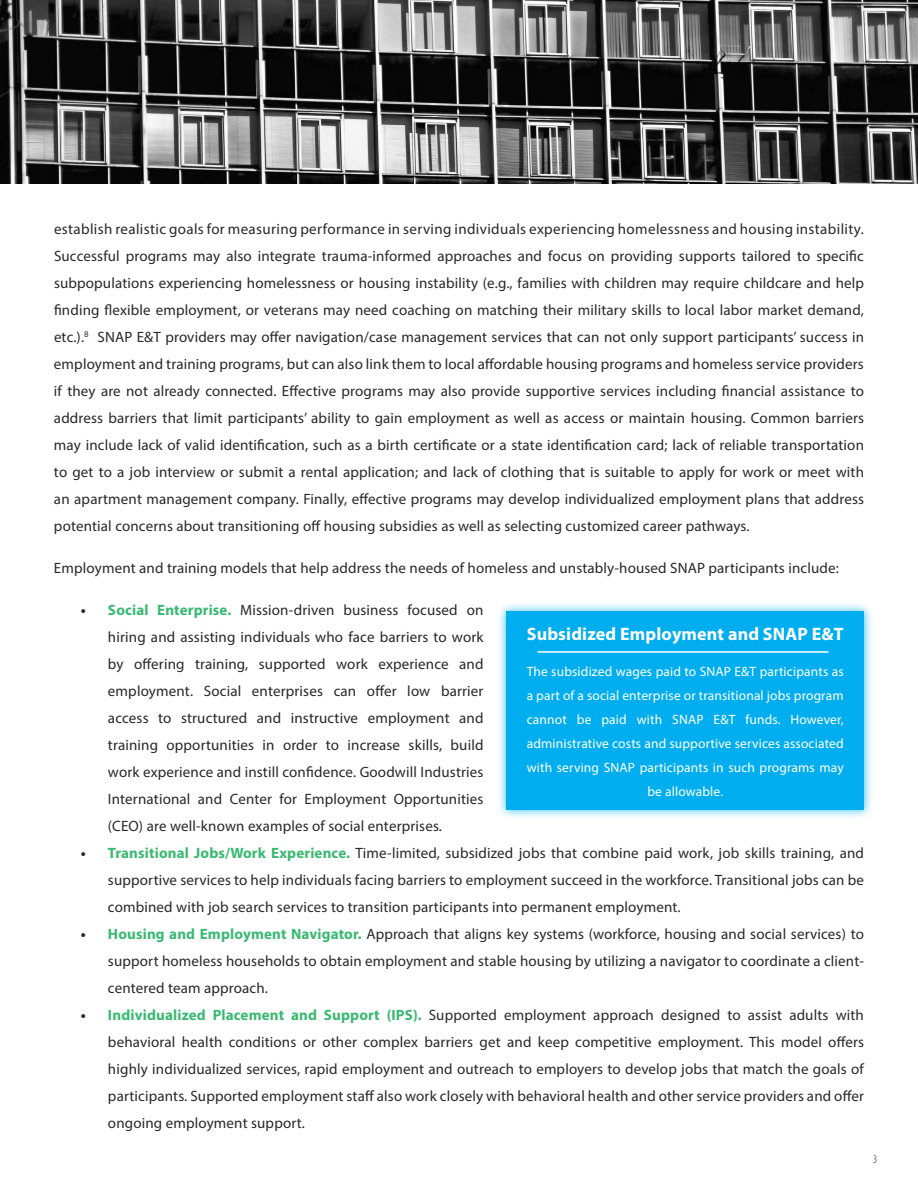
<style>
.page{position:relative;width:918px;height:1188px;background:#fff}
.page>*{position:absolute;margin:0;border:0;box-sizing:border-box;transform-origin:0 0}
.t1{font:700 18px "Myriad Pro";letter-spacing:.01em;color:#fff}
.t2{font:15px/27px "Myriad Pro";letter-spacing:.01em;color:#292829;text-align:justify}
.t3{font:13.5px/24px "Myriad Pro";letter-spacing:.01em;color:#fff;text-align:center}
.t4{font:condensed 12px "Myriad Pro";color:#77787b}
.s1{font-weight:700}
.s2{font-weight:700;color:#39b971}
</style>
<div class="page">
<div style="left:497px;top:601px;width:376px;height:218px;background:#00b0f0;opacity:.75"></div>
<div style="left:507px;top:611px;width:357px;height:199px;background:#00aeef"></div>
<hr style="left:538px;top:651px;width:290px;height:2px;background:#fff">
<img style="left:0;top:0;width:918px;height:184px">
<p class="t2" style="left:54px;top:215px;width:812px">establish realistic goals for measuring performance in serving individuals experiencing homelessness and housing instability.<br>Successful programs may also integrate trauma-informed approaches and focus on providing supports tailored to specifc subpopulations experiencing homelessness or housing instability (e.g., families with children may require childcare and help fnding fexible employment, or veterans may need coaching on matching their military skills to local labor market demand, etc.).<sup>8</sup> SNAP E&amp;T providers may ofer navigation/case management services that can not only support participants’ success in employment and training programs, but can also link them to local afordable housing programs and homeless service providers if they are not already connected. Efective programs may also provide supportive services including fnancial assistance to address barriers that limit participants’ ability to gain employment as well as access or maintain housing. Common barriers may include lack of valid identifcation, such as a birth certifcate or a state identifcation card; lack of reliable transportation to get to a job interview or submit a rental application; and lack of clothing that is suitable to apply for work or meet with an apartment management company. Finally, efective programs may develop individualized employment plans that address potential concerns about transitioning of housing subsidies as well as selecting customized career pathways.</p>
<p class="t2" style="left:54px;top:554px;width:786px">Employment and training models that help address the needs of homeless and unstably-housed SNAP participants include:</p>
<p class="t2" style="left:81px;top:596px;width:404px;text-align:right"><span class="s1">•</span> <span class="s2">Social Enterprise.</span> Mission-driven business focused on hiring and assisting individuals who face barriers to work</p>
<p class="t1" style="left:527px;top:622px;width:318px">Subsidized Employment and SNAP E&amp;T</p>
<p class="t3" style="left:527px;top:659px;width:319px">The subsidized wages paid to SNAP E&amp;T participants as a part of a social enterprise or transitional jobs program cannot be paid with SNAP E&amp;T funds. However, administrative costs and supportive services associated with serving SNAP participants in such programs may be allowable.</p>
<p class="t2" style="left:108px;top:650px;width:377px">by ofering training, supported work experience and</p>
<p class="t2" style="left:108px;top:677px;width:377px">employment. Social enterprises can ofer low barrier</p>
<p class="t2" style="left:108px;top:704px;width:377px">access to structured and instructive employment and</p>
<p class="t2" style="left:108px;top:731px;width:377px">training opportunities in order to increase skills, build</p>
<p class="t2" style="left:108px;top:758px;width:377px">work experience and instill confdence. Goodwill Industries</p>
<p class="t2" style="left:108px;top:785px;width:377px">International and Center for Employment Opportunities (CEO) are well-known examples of social enterprises.</p>
<p class="t2" style="left:108px;top:839px;width:758px;text-indent:-27px"><span class="s1">•</span> <span class="s2">Transitional Jobs/Work Experience.</span> Time-limited, subsidized jobs that combine paid work, job skills training, and supportive services to help individuals facing barriers to employment succeed in the workforce. Transitional jobs can be combined with job search services to transition participants into permanent employment.</p>
<p class="t2" style="left:108px;top:920px;width:758px;text-indent:-27px"><span class="s1">•</span> <span class="s2">Housing and Employment Navigator.</span> Approach that aligns key systems (workforce, housing and social services) to support homeless households to obtain employment and stable housing by utilizing a navigator to coordinate a client&shy;centered team approach.</p>
<p class="t2" style="left:108px;top:1001px;width:758px;text-indent:-27px"><span class="s1">•</span> <span class="s2">Individualized Placement and Support (IPS).</span> Supported employment approach designed to assist adults with behavioral health conditions or other complex barriers get and keep competitive employment. This model ofers highly individualized services, rapid employment and outreach to employers to develop jobs that match the goals of participants. Supported employment staf also work closely with behavioral health and other service providers and ofer ongoing employment support.</p>
<p class="t4" style="left:873px;top:1152px;width:6px">3</p>
</div>
